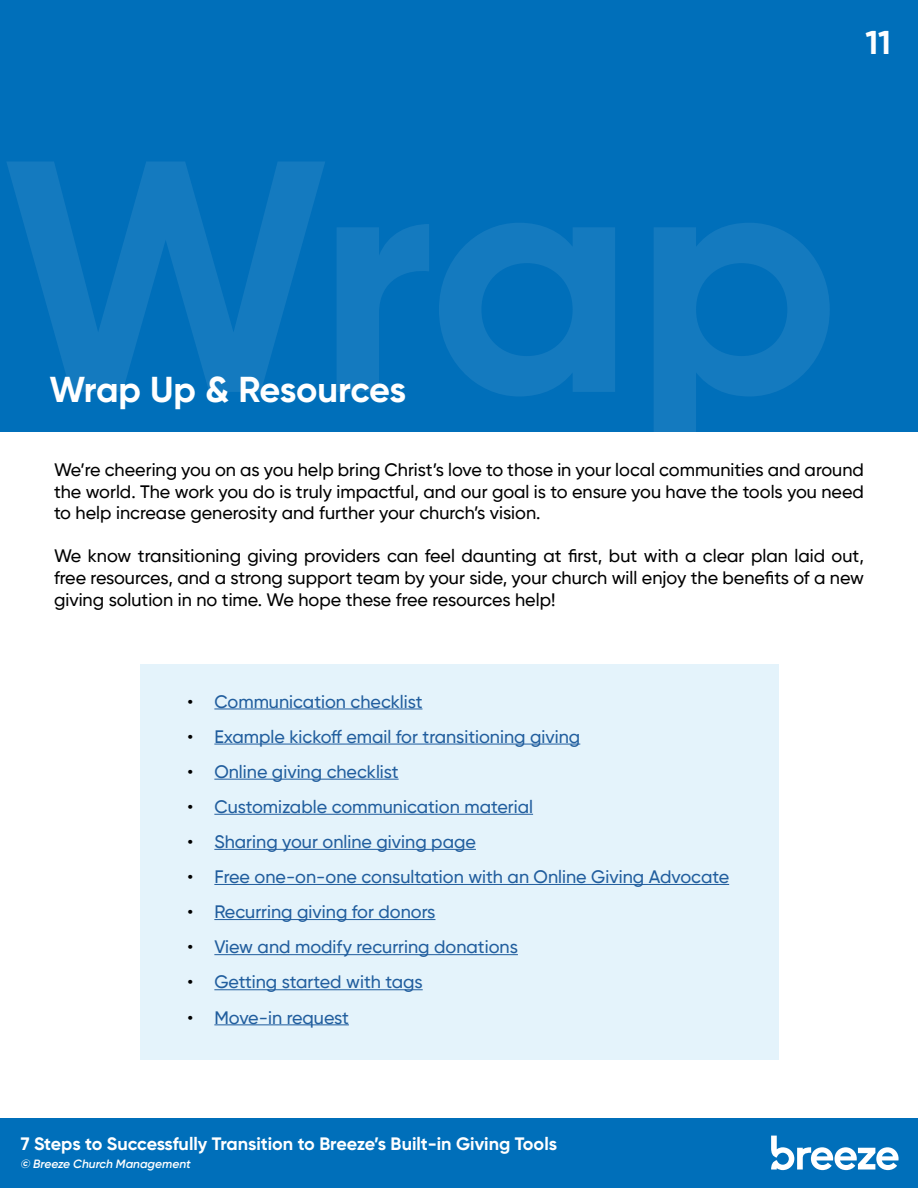
<style>
.page{position:relative;width:918px;height:1188px;background:#fff}
.page>*{position:absolute;margin:0;border:0;box-sizing:border-box;transform-origin:0 0}
.t1{font:700 36px "Gilroy";letter-spacing:-.015em;color:#fff}
.t2{font:700 33px "Gilroy";color:#fff}
.t3{font:500 18px/21.6px "Gilroy";color:#000;text-align:justify}
.t4{font:500 18px "Gilroy";color:#215e9e}
.t5{font:700 18px "Gilroy";color:#fff}
.t6{font:italic 600 12px "Gilroy";color:#fff}
.s1{color:#000}
</style>
<div class="page">
<div style="left:0;top:1119px;width:918px;height:69px;background:#006fba"></div>
<svg style="left:771px;top:1136px;width:128px;height:34px"></svg>
<div style="left:140px;top:664px;width:638px;height:395px;background:#e4f3fb"></div>
<hr style="left:214px;top:709px;width:208px;height:1px;background:#215e9e">
<hr style="left:214px;top:744px;width:366px;height:1px;background:#215e9e">
<hr style="left:214px;top:779px;width:185px;height:1px;background:#215e9e">
<hr style="left:214px;top:814px;width:319px;height:1px;background:#215e9e">
<hr style="left:214px;top:849px;width:262px;height:1px;background:#215e9e">
<hr style="left:214px;top:884px;width:515px;height:1px;background:#215e9e">
<hr style="left:214px;top:919px;width:221px;height:1px;background:#215e9e">
<hr style="left:214px;top:954px;width:304px;height:1px;background:#215e9e">
<hr style="left:214px;top:989px;width:209px;height:1px;background:#215e9e">
<hr style="left:214px;top:1024px;width:135px;height:1px;background:#215e9e">
<div style="left:0;top:0;width:918px;height:432px;background:#006fba"></div>
<h1 class="t1" style="left:49px;top:367px;width:358px">Wrap Up &amp; Resources</h1>
<h2 class="t2" style="left:865px;top:22px;width:27px">11</h2>
<p class="t3" style="left:54px;top:459px;width:811px">We’re cheering you on as you help bring Christ’s love to those in your local communities and around the world. The work you do is truly impactful, and our goal is to ensure you have the tools you need to help increase generosity and further your church’s vision.</p>
<p class="t3" style="left:54px;top:545px;width:812px">We know transitioning giving providers can feel daunting at first, but with a clear plan laid out, free resources, and a strong support team by your side, your church will enjoy the benefits of a new giving solution in no time. We hope these free resources help!</p>
<p class="t4" style="left:187px;top:690px;width:237px"><span class="s1">•</span> Communication checklist</p>
<p class="t4" style="left:187px;top:725px;width:394px"><span class="s1">•</span> Example kickoff email for transitioning giving</p>
<p class="t4" style="left:187px;top:760px;width:213px"><span class="s1">•</span> Online giving checklist</p>
<p class="t4" style="left:187px;top:796px;width:347px"><span class="s1">•</span> Customizable communication material</p>
<p class="t4" style="left:187px;top:831px;width:290px"><span class="s1">•</span> Sharing your online giving page</p>
<p class="t4" style="left:187px;top:866px;width:543px"><span class="s1">•</span> Free one-on-one consultation with an Online Giving Advocate</p>
<p class="t4" style="left:187px;top:901px;width:250px"><span class="s1">•</span> Recurring giving for donors</p>
<p class="t4" style="left:187px;top:936px;width:332px"><span class="s1">•</span> View and modify recurring donations</p>
<p class="t4" style="left:187px;top:971px;width:237px"><span class="s1">•</span> Getting started with tags</p>
<p class="t4" style="left:187px;top:1006px;width:163px"><span class="s1">•</span> Move-in request</p>
<p class="t5" style="left:21px;top:1132px;width:538px">7 Steps to Successfully Transition to Breeze’s Built-in Giving Tools</p>
<p class="t6" style="left:21px;top:1156px;width:172px">© Breeze Church Management</p>
</div>
